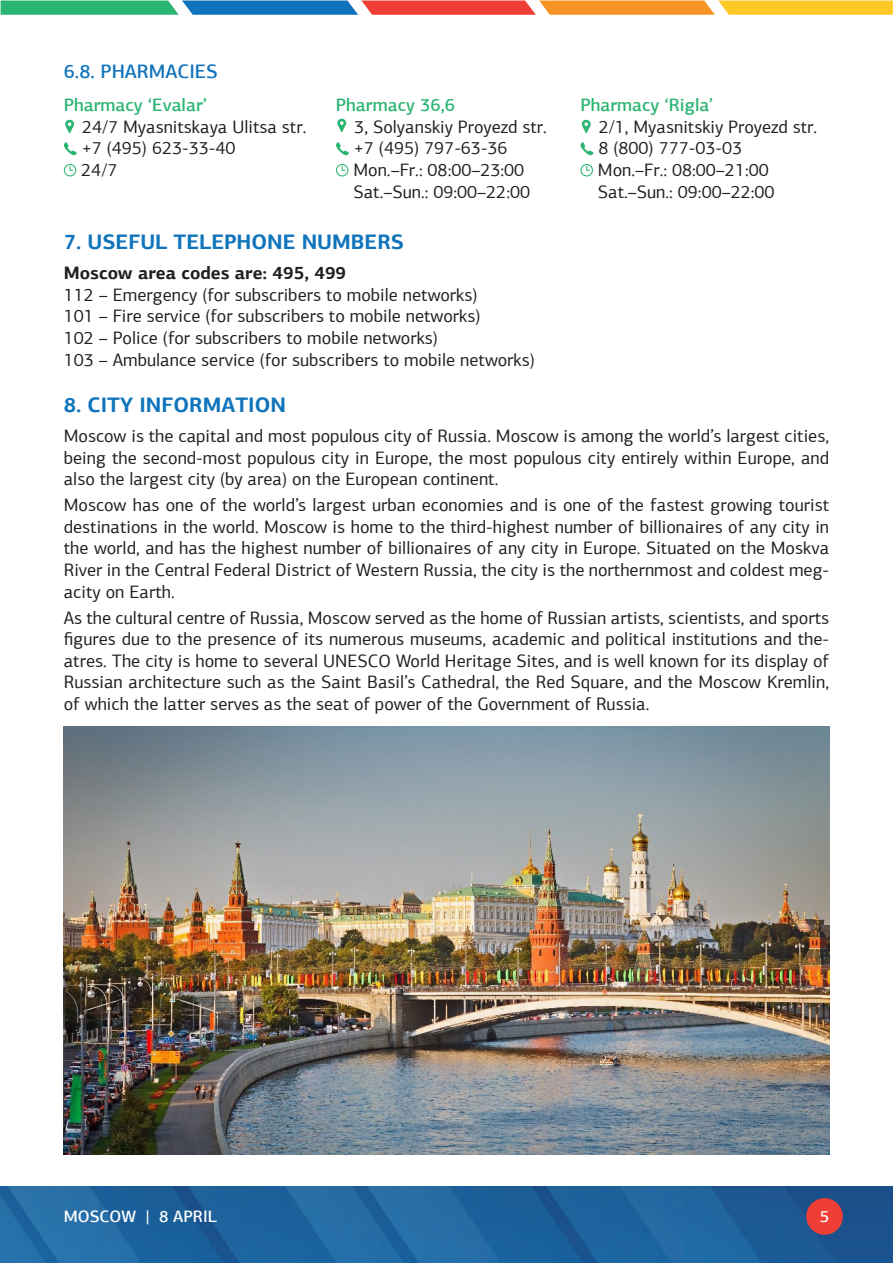
<style>
.page{position:relative;width:893px;height:1263px;background:#fff}
.page>*{position:absolute;margin:0;border:0;box-sizing:border-box;transform-origin:0 0}
.Заголовок{font:700 21px "PF Agora Sans Pro";color:#1074bc}
.Подзаголовок{font:500 19.5px "PF Agora Sans Pro";color:#1074bc}
.Основной_текст{font:18px/21.6px "PF Agora Sans Pro";color:#231f20;text-align:justify}
.t1{font:500 18px "PF Agora Sans Pro";color:#2bb572}
.t2{font:700 18px "PF Agora Sans Pro";color:#231f20}
.t3{font:500 16.5px "PF Agora Sans Pro";color:#fff}
</style>
<div class="page">
<img style="left:0;top:1186px;width:893px;height:77px">
<div style="left:806px;top:1198px;width:37px;height:37px;background:#ee3e35;border-radius:50%"></div>
<svg style="left:1px;top:1px;width:892px;height:14px;background:#a69763"></svg>
<svg style="left:65px;top:120px;width:9px;height:13px"></svg>
<svg style="left:64px;top:142px;width:13px;height:13px"></svg>
<svg style="left:64px;top:164px;width:12px;height:12px"></svg>
<svg style="left:337px;top:119px;width:9px;height:13px"></svg>
<svg style="left:336px;top:142px;width:13px;height:13px"></svg>
<svg style="left:336px;top:164px;width:12px;height:12px"></svg>
<svg style="left:582px;top:120px;width:9px;height:13px"></svg>
<svg style="left:580px;top:142px;width:13px;height:13px"></svg>
<svg style="left:580px;top:164px;width:13px;height:12px"></svg>
<img style="left:64px;top:726px;width:765px;height:429px">
<p class="Подзаголовок" style="left:64px;top:60px;width:156px">6.8. PHARMACIES</p>
<p class="t1" style="left:64px;top:94px;width:145px">Pharmacy ‘Evalar’</p>
<p class="Основной_текст" style="left:82px;top:116px;width:226px">24/7 Myasnitskaya Ulitsa str.</p>
<p class="Основной_текст" style="left:82px;top:137px;width:155px">+7 (495) 623-33-40</p>
<p class="Основной_текст" style="left:81px;top:159px;width:38px">24/7</p>
<p class="t1" style="left:336px;top:94px;width:121px">Pharmacy 36,6</p>
<p class="Основной_текст" style="left:354px;top:116px;width:194px">3, Solyanskiy Proyezd str.</p>
<p class="Основной_текст" style="left:354px;top:137px;width:155px">+7 (495) 797-63-36</p>
<p class="Основной_текст" style="left:353px;top:159px;width:178px">Mon.–Fr.: 08:00–23:00<br>Sat.–Sun.: 09:00–22:00</p>
<p class="t1" style="left:580px;top:94px;width:134px">Pharmacy ‘Rigla’</p>
<p class="Основной_текст" style="left:599px;top:116px;width:220px">2/1, Myasnitskiy Proyezd str.</p>
<p class="Основной_текст" style="left:598px;top:137px;width:145px">8 (800) 777-03-03</p>
<p class="Основной_текст" style="left:598px;top:159px;width:178px">Mon.–Fr.: 08:00–21:00<br>Sat.–Sun.: 09:00–22:00</p>
<p class="Заголовок" style="left:64px;top:229px;width:342px">7. USEFUL TELEPHONE NUMBERS</p>
<p class="t2" style="left:64px;top:262px;width:284px">Moscow area codes are: 495, 499</p>
<p class="Основной_текст" style="left:64px;top:284px;width:415px">112 – Emergency (for subscribers to mobile networks)</p>
<p class="Основной_текст" style="left:64px;top:305px;width:418px">101 – Fire service (for subscribers to mobile networks)</p>
<p class="Основной_текст" style="left:64px;top:327px;width:376px">102 – Police (for subscribers to mobile networks)</p>
<p class="Основной_текст" style="left:64px;top:349px;width:473px">103 – Ambulance service (for subscribers to mobile networks)</p>
<p class="Заголовок" style="left:64px;top:392px;width:224px">8. CITY INFORMATION</p>
<p class="Основной_текст" style="left:64px;top:425px;width:767px">Moscow is the capital and most populous city of Russia. Moscow is among the world’s largest cities, being the second-most populous city in Europe, the most populous city entirely within Europe, and also the largest city (by area) on the European continent.</p>
<p class="Основной_текст" style="left:64px;top:494px;width:767px">Moscow has one of the world’s largest urban economies and is one of the fastest growing tourist destinations in the world. Moscow is home to the third-highest number of billionaires of any city in the world, and has the highest number of billionaires of any city in Europe. Situated on the Moskva River in the Central Federal District of Western Russia, the city is the northernmost and coldest meg&shy;acity on Earth.</p>
<p class="Основной_текст" style="left:64px;top:607px;width:767px">As the cultural centre of Russia, Moscow served as the home of Russian artists, scientists, and sports figures due to the presence of its numerous museums, academic and political institutions and the&shy;atres. The city is home to several UNESCO World Heritage Sites, and is well known for its display of Russian architecture such as the Saint Basil’s Cathedral, the Red Square, and the Moscow Kremlin, of which the latter serves as the seat of power of the Government of Russia.</p>
<p class="t3" style="left:64px;top:1206px;width:155px">MOSCOW | 8 APRIL</p>
<p class="t3" style="left:820px;top:1206px;width:11px">5</p>
</div>
